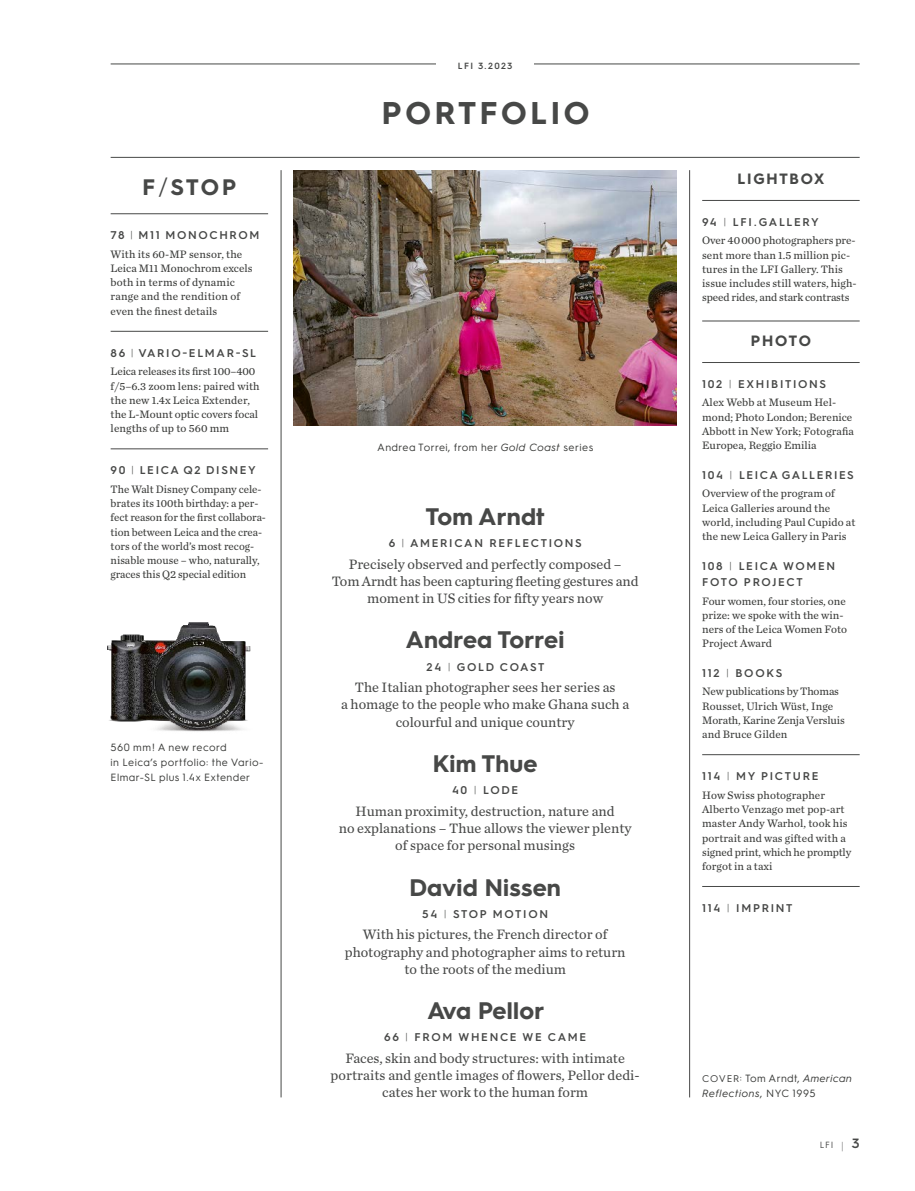
<style>
.page{position:relative;width:915px;height:1191px;background:#fff}
.page>*{position:absolute;margin:0;border:0;box-sizing:border-box;transform-origin:0 0}
.t1{font:700 31.5px "Hurme Geometric Sans 3";letter-spacing:.12em;color:#474847}
.t2{font:700 24px "Hurme Geometric Sans 3";letter-spacing:.01em;color:#474847}
.t3{font:700 22.5px "Hurme Geometric Sans 3";color:#474847}
.t4{font:700 15px "Hurme Geometric Sans 3";letter-spacing:.12em;color:#474847}
.t5{font:14.25px/17.2px "Chronicle Text G2";color:#474847;text-align:center}
.t6{font:11.25px/14.2px "Chronicle Text G2";letter-spacing:.005em;color:#383937}
.t7{font:600 11.25px/16.5px "Hurme Geometric Sans 3";letter-spacing:.15em;color:#474847}
.t8{font:10.5px/15px "Hurme Geometric Sans 3";letter-spacing:.04em;color:#383937}
.t9{font:italic 10.5px/15px "Hurme Geometric Sans 3";letter-spacing:.045em;color:#383937}
.t10{font:600 9px "Hurme Geometric Sans 3";letter-spacing:.15em;color:#474847}
.t11{font:9px "Hurme Geometric Sans 3";color:#474847}
.s1{font-weight:400}
.s2{font-weight:300}
.s3{font-style:italic}
.s4{font-style:normal;font-size:9.75px}
.s5{font-style:normal}
.s6{font-weight:300;font-size:12.6px}
.s7{font-weight:600;font-size:13.5px}
</style>
<div class="page">
<hr style="left:111px;top:64px;width:748px;height:1px;background:#474847">
<hr style="left:111px;top:157px;width:748px;height:1px;background:#474847">
<hr style="left:281px;top:170px;width:1px;height:927px;background:#474847">
<hr style="left:689px;top:170px;width:1px;height:927px;background:#474847">
<hr style="left:702px;top:200px;width:157px;height:1px;background:#474847">
<hr style="left:702px;top:321px;width:157px;height:1px;background:#474847">
<hr style="left:702px;top:362px;width:157px;height:1px;background:#474847">
<hr style="left:702px;top:754px;width:157px;height:1px;background:#474847">
<hr style="left:702px;top:886px;width:157px;height:1px;background:#474847">
<div style="left:436px;top:62px;width:98px;height:16px;background:#fff"></div>
<hr style="left:111px;top:213px;width:157px;height:1px;background:#474847">
<hr style="left:111px;top:331px;width:157px;height:1px;background:#474847">
<hr style="left:111px;top:448px;width:157px;height:1px;background:#474847">
<img style="left:107px;top:622px;width:144px;height:110px">
<img style="left:293px;top:170px;width:383px;height:255px">
<h3 class="t3" style="left:143px;top:171px;width:95px">F<span class="s1">/</span>STOP</h3>
<p class="t7" style="left:111px;top:226px;width:150px">78 <span class="s2">|</span> M11 MONOCHROM</p>
<p class="t6" style="left:111px;top:246px;width:143px">With its 60-MP sensor, the<br>Leica M11 Monochrom excels both in terms of dynamic range and the rendition of even the finest details</p>
<p class="t7" style="left:111px;top:344px;width:147px">86 <span class="s2">|</span> VARIO-ELMAR-SL</p>
<p class="t6" style="left:111px;top:364px;width:150px">Leica releases its first 100–400 f/5–6.3 zoom lens: paired with the new 1.4x Leica Extender, the L-Mount optic covers focal lengths of up to 560 mm</p>
<p class="t7" style="left:111px;top:461px;width:147px">90 <span class="s2">|</span> LEICA Q2 DISNEY</p>
<p class="t6" style="left:111px;top:481px;width:157px">The Walt Disney Company cele&shy;brates its 100th birthday: a per&shy;fect reason for the first collabora&shy;tion between Leica and the crea&shy;tors of the world’s most recog&shy;nisable mouse – who, naturally, graces this Q2 special edition</p>
<p class="t8" style="left:111px;top:739px;width:154px">560 mm! A new record<br>in Leica’s portfolio: the Vario-<br>Elmar-SL plus 1.4x Extender</p>
<p class="t10" style="left:458px;top:59px;width:56px">LFI 3.2023</p>
<h1 class="t1" style="left:382px;top:91px;width:209px">PORTFOLIO</h1>
<p class="t8" style="left:377px;top:439px;width:217px">Andrea Torrei, from her <span class="s3">Gold Coast</span> series</p>
<h2 class="t2" style="left:425px;top:499px;width:120px">Tom Arndt</h2>
<p class="t7" style="left:388px;top:534px;width:195px">6 <span class="s2">|</span> AMERICAN REFLECTIONS</p>
<p class="t5" style="left:331px;top:554px;width:308px">Precisely observed and perfectly composed –<br>Tom Arndt has been capturing fleeting gestures and moment in US cities for fifty years now</p>
<h2 class="t2" style="left:406px;top:623px;width:160px">Andrea Torrei</h2>
<p class="t7" style="left:426px;top:658px;width:119px">24 <span class="s2">|</span> GOLD COAST</p>
<p class="t5" style="left:341px;top:678px;width:289px">The Italian photographer sees her series as<br>a homage to the people who make Ghana such a colourful and unique country</p>
<h2 class="t2" style="left:432px;top:746px;width:106px">Kim Thue</h2>
<p class="t7" style="left:452px;top:781px;width:68px">40 <span class="s2">|</span> LODE</p>
<p class="t5" style="left:338px;top:801px;width:294px">Human proximity, destruction, nature and<br>no explanations – Thue allows the viewer plenty of space for personal musings</p>
<h2 class="t2" style="left:409px;top:870px;width:153px">David Nissen</h2>
<p class="t7" style="left:422px;top:905px;width:127px">54 <span class="s2">|</span> STOP MOTION</p>
<p class="t5" style="left:345px;top:925px;width:282px">With his pictures, the French director of photography and photographer aims to return to the roots of the medium</p>
<h2 class="t2" style="left:427px;top:994px;width:118px">Ava Pellor</h2>
<p class="t7" style="left:384px;top:1028px;width:203px">66 <span class="s2">|</span> FROM WHENCE WE CAME</p>
<p class="t5" style="left:330px;top:1048px;width:310px">Faces, skin and body structures: with intimate portraits and gentle images of flowers, Pellor dedi&shy;cates her work to the human form</p>
<h3 class="t4" style="left:737px;top:169px;width:88px">LIGHTBOX</h3>
<p class="t7" style="left:702px;top:213px;width:118px">94 <span class="s2">|</span> LFI.GALLERY</p>
<p class="t6" style="left:702px;top:233px;width:156px">Over 40 000 photographers pre&shy;sent more than 1.5 million pic&shy;tures in the LFI Gallery. This issue includes still waters, high&shy;speed rides, and stark contrasts</p>
<h3 class="t4" style="left:750px;top:331px;width:61px">PHOTO</h3>
<p class="t7" style="left:702px;top:375px;width:125px">102 <span class="s2">|</span> EXHIBITIONS</p>
<p class="t6" style="left:702px;top:395px;width:153px">Alex Webb at Museum Hel&shy;mond; Photo London; Berenice<br>Abbott in New York; Fotografia<br>Europea, Reggio Emilia</p>
<p class="t7" style="left:702px;top:466px;width:153px">104 <span class="s2">|</span> LEICA GALLERIES</p>
<p class="t6" style="left:702px;top:486px;width:155px">Overview of the program of<br>Leica Galleries around the world, including Paul Cupido at the new Leica Gallery in Paris</p>
<p class="t7" style="left:702px;top:556px;width:134px">108 <span class="s2">|</span> LEICA WOMEN<br>FOTO PROJECT</p>
<p class="t6" style="left:702px;top:593px;width:146px">Four women, four stories, one prize: we spoke with the win&shy;ners of the Leica Women Foto<br>Project Award</p>
<p class="t7" style="left:702px;top:664px;width:82px">112 <span class="s2">|</span> BOOKS</p>
<p class="t6" style="left:702px;top:684px;width:144px">New publications by Thomas<br>Rousset, Ulrich Wüst, Inge<br>Morath, Karine Zenja Versluis and Bruce Gilden</p>
<p class="t7" style="left:702px;top:767px;width:118px">114 <span class="s2">|</span> MY PICTURE</p>
<p class="t6" style="left:702px;top:787px;width:150px">How Swiss photographer<br>Alberto Venzago met pop-art master Andy Warhol, took his portrait and was gifted with a signed print, which he promptly forgot in a taxi</p>
<p class="t7" style="left:702px;top:899px;width:92px">114 <span class="s2">|</span> IMPRINT</p>
<p class="t9" style="left:702px;top:1070px;width:151px"><span class="s4">COVER:</span> <span class="s5">Tom Arndt,</span> American<br>Reflections<span class="s5">, NYC 1995</span></p>
<p class="t11" style="left:819px;top:1139px;width:41px">LFI <span class="s6">|</span> <span class="s7">3</span></p>
</div>
